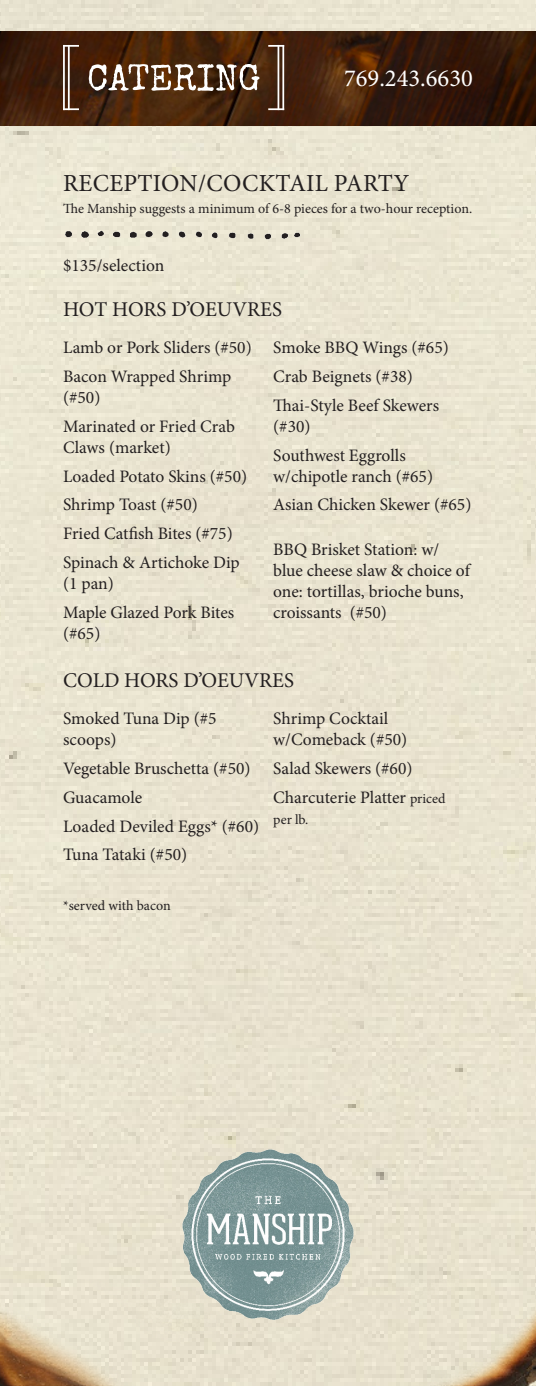
<style>
.page{position:relative;width:536px;height:1386px;background:#fff}
.page>*{position:absolute;margin:0;border:0;box-sizing:border-box;transform-origin:0 0}
.Paragraph_Style_1{font:24.5px "Minion Pro";letter-spacing:.01em;color:#231f20}
.t1{font:24.5px "Minion Pro";color:#fff}
.Paragraph_Style_3{font:21px "Minion Pro";color:#231f20}
.Body_Copy{font:17.5px/21px "Minion Pro";color:#231f20}
.Paragraph_Style_1-2{font:14px "Minion Pro";color:#231f20}
.Body_Copy-2{font:14px "Minion Pro";color:#231f20}
.s1{font-size:14px}
</style>
<div class="page">
<img style="left:0;top:0;width:536px;height:1280px">
<img style="left:0;top:32px;width:536px;height:94px">
<img style="left:180px;top:1147px;width:176px;height:176px;border-radius:88px">
<img style="left:0;top:1280px;width:536px;height:106px">
<svg style="left:89px;top:64px;width:170px;height:27px"></svg>
<hr style="left:63px;top:45px;width:2px;height:65px;background:#fff">
<hr style="left:68px;top:45px;width:2px;height:65px;background:#fff">
<svg style="left:64px;top:45px;width:15px;height:2px"></svg>
<svg style="left:64px;top:108px;width:15px;height:2px"></svg>
<hr style="left:282px;top:45px;width:2px;height:65px;background:#fff">
<hr style="left:277px;top:45px;width:2px;height:65px;background:#fff">
<svg style="left:268px;top:108px;width:15px;height:2px"></svg>
<svg style="left:268px;top:45px;width:15px;height:2px"></svg>
<img style="left:63px;top:230px;width:239px;height:12px">
<h1 class="t1" style="left:344px;top:62px;width:130px">769.243.6630</h1>
<p class="Paragraph_Style_1" style="left:63px;top:167px;width:347px">RECEPTION/COCKTAIL PARTY</p>
<p class="Paragraph_Style_1-2" style="left:63px;top:199px;width:410px">The Manship suggests a minimum of 6-8 pieces for a two-hour reception.</p>
<p class="Body_Copy" style="left:63px;top:255px;width:103px">$135/selection</p>
<p class="Paragraph_Style_3" style="left:63px;top:295px;width:220px">HOT HORS D’OEUVRES</p>
<p class="Body_Copy" style="left:63px;top:337px;width:190px">Lamb or Pork Sliders (#50)</p>
<p class="Body_Copy" style="left:63px;top:366px;width:170px">Bacon Wrapped Shrimp (#50)</p>
<p class="Body_Copy" style="left:63px;top:416px;width:173px">Marinated or Fried Crab<br>Claws (market)</p>
<p class="Body_Copy" style="left:63px;top:466px;width:185px">Loaded Potato Skins (#50)</p>
<p class="Body_Copy" style="left:63px;top:494px;width:136px">Shrimp Toast (#50)</p>
<p class="Body_Copy" style="left:63px;top:523px;width:171px">Fried Catfish Bites (#75)</p>
<p class="Body_Copy" style="left:63px;top:552px;width:178px">Spinach &amp; Artichoke Dip (1 pan)</p>
<p class="Body_Copy" style="left:63px;top:602px;width:173px">Maple Glazed Pork Bites (#65)</p>
<p class="Body_Copy" style="left:273px;top:337px;width:177px">Smoke BBQ Wings (#65)</p>
<p class="Body_Copy" style="left:273px;top:366px;width:141px">Crab Beignets (#38)</p>
<p class="Body_Copy" style="left:273px;top:395px;width:167px">Thai-Style Beef Skewers (#30)</p>
<p class="Body_Copy" style="left:273px;top:445px;width:161px">Southwest Eggrolls w/chipotle ranch (#65)</p>
<p class="Body_Copy" style="left:273px;top:494px;width:199px">Asian Chicken Skewer (#65)</p>
<p class="Body_Copy" style="left:273px;top:539px;width:198px">BBQ Brisket Station: w/ blue cheese slaw &amp; choice of one: tortillas, brioche buns, croissants (#50)</p>
<p class="Paragraph_Style_3" style="left:63px;top:666px;width:232px">COLD HORS D’OEUVRES</p>
<p class="Body_Copy" style="left:63px;top:708px;width:155px">Smoked Tuna Dip (#5 scoops)</p>
<p class="Body_Copy" style="left:63px;top:758px;width:189px">Vegetable Bruschetta (#50)</p>
<p class="Body_Copy" style="left:63px;top:787px;width:81px">Guacamole</p>
<p class="Body_Copy" style="left:63px;top:816px;width:197px">Loaded Deviled Eggs* (#60)</p>
<p class="Body_Copy" style="left:63px;top:844px;width:126px">Tuna Tataki (#50)</p>
<p class="Body_Copy" style="left:273px;top:708px;width:135px">Shrimp Cocktail w/Comeback (#50)</p>
<p class="Body_Copy" style="left:273px;top:758px;width:141px">Salad Skewers (#60)</p>
<p class="Body_Copy" style="left:273px;top:787px;width:174px">Charcuterie Platter <span class="s1">priced</span></p>
<p class="Body_Copy-2" style="left:273px;top:810px;width:37px">per lb.</p>
<p class="Body_Copy-2" style="left:63px;top:896px;width:109px">*served with bacon</p>
</div>
